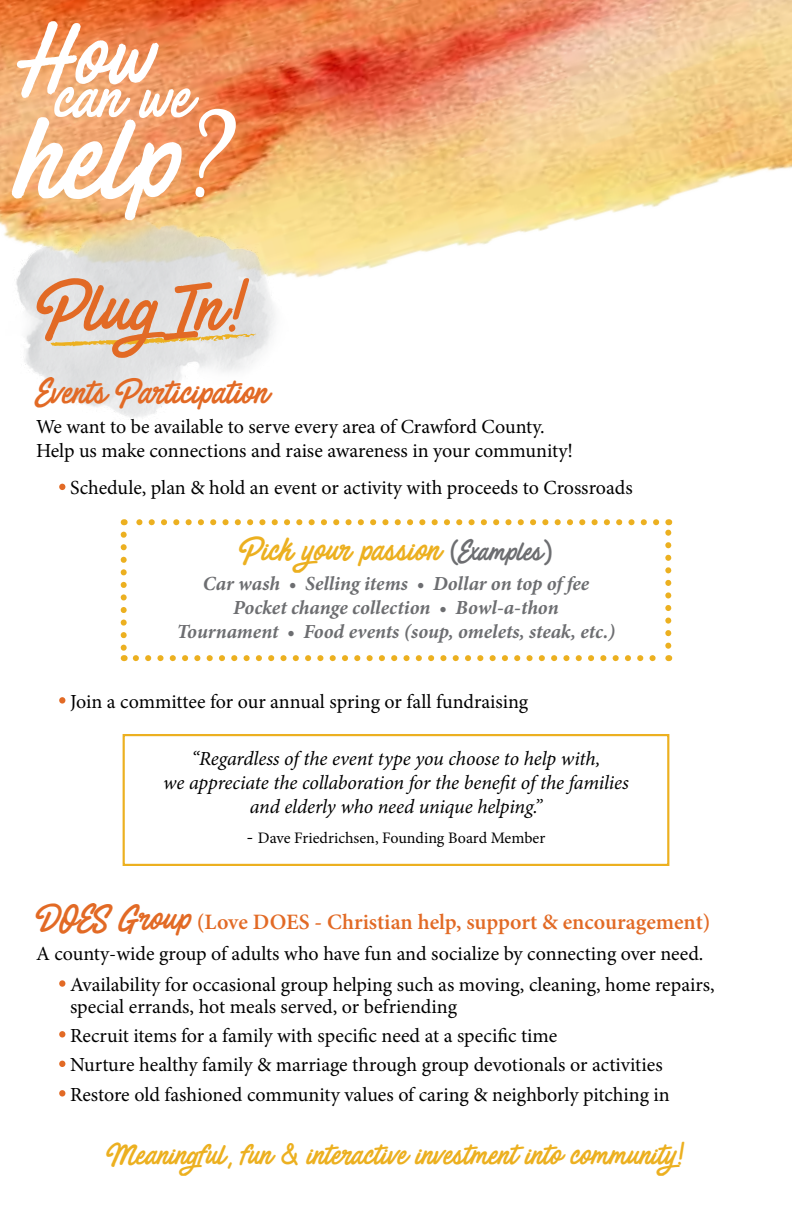
<style>
.page{position:relative;width:792px;height:1224px;background:#fff}
.page>*{position:absolute;margin:0;border:0;box-sizing:border-box;transform-origin:0 0}
.t1{font:114.6px "Painted Paradise";color:#fff}
.t2{font:83px "Painted Paradise";color:#fff}
.t3{font:65.8px "Painted Paradise";color:#e26a25}
.t4{font:57.8px "Painted Paradise";color:#fff}
.t5{font:32px "Painted Paradise";color:#e26a25}
.t6{font:30.2px "Painted Paradise";color:#ecb020}
.t7{font:28px "Painted Paradise";color:#ecb020}
.t8{font:600 22px "Minion Pro";letter-spacing:-.005em;color:#e26a25}
.t9{font:20px/24px "Minion Pro";color:#000}
.t10{font:italic 20px/24px "Minion Pro";letter-spacing:-.01em;color:#000;text-align:center}
.t11{font:italic 700 20px/24px "Minion Pro";letter-spacing:-.005em;color:#6d6e71;text-align:center}
.t12{font:16px "Minion Pro";color:#000}
.s1{font-family:"Black Jack"}
.s2{font-family:"Comic Sans MS";font-style:italic}
.s3{font-family:"Comic Sans MS";font-size:26px;color:#6d6e71}
.s4{font-size:26px;color:#6d6e71}
.s5{font-style:italic;font-size:20px}
.s6{font-family:"Painted Paradise";font-weight:400;font-size:32px}
.s7{font-family:"Comic Sans MS"}
</style>
<div class="page">
<svg style="left:136px;top:655px;width:520px;height:6px"></svg>
<svg style="left:121px;top:535px;width:6px;height:126px"></svg>
<svg style="left:665px;top:519px;width:6px;height:127px"></svg>
<svg style="left:124px;top:519px;width:532px;height:6px"></svg>
<img style="left:0;top:0;width:792px;height:277px">
<svg style="left:59px;top:484px;width:6px;height:6px"></svg>
<div style="left:59px;top:697px;width:6px;height:7px;background:#e26a25;border-radius:50%"></div>
<div style="left:123px;top:734px;width:546px;height:132px;border:2px solid #ecb020"></div>
<div style="left:59px;top:980px;width:6px;height:7px;background:#e26a25;border-radius:50%"></div>
<svg style="left:59px;top:1061px;width:6px;height:6px"></svg>
<div style="left:59px;top:1031px;width:6px;height:7px;background:#e26a25;border-radius:50%"></div>
<div style="left:59px;top:1090px;width:6px;height:7px;background:#e26a25;border-radius:50%"></div>
<img style="left:0;top:198px;width:302px;height:220px">
<svg style="left:50px;top:334px;width:206px;height:13px;background:#e4d5b0"></svg>
<h2 class="t2" style="left:21px;top:14px;width:137px">How</h2>
<h3 class="t4" style="left:54px;top:69px;width:139px">can we</h3>
<h1 class="t1" style="left:17px;top:103px;width:224px">help<span class="s1">?</span></h1>
<h3 class="t3" style="left:38px;top:275px;width:230px">Plug In<span class="s2">!</span></h3>
<h3 class="t5" style="left:36px;top:376px;width:234px">Events Participation</h3>
<p class="t9" style="left:36px;top:415px;width:539px">We want to be available to serve every area of Crawford County.<br>Help us make connections and raise awareness in your community!</p>
<p class="t9" style="left:70px;top:476px;width:564px">Schedule, plan &amp; hold an event or activity with proceeds to Crossroads</p>
<h3 class="t6" style="left:240px;top:535px;width:314px">Pick your passion <span class="s3">(</span><span class="s4">Examples</span><span class="s3">)</span></h3>
<p class="t11" style="left:177px;top:571px;width:440px">Car wash • Selling items • Dollar on top of fee<br>Pocket change collection • Bowl-a-thon<br>Tournament • Food events (soup, omelets, steak, etc.)</p>
<p class="t9" style="left:70px;top:689px;width:460px">Join a committee for our annual spring or fall fundraising</p>
<p class="t10" style="left:163px;top:746px;width:467px">“Regardless of the event type you choose to help with,<br>we appreciate the collaboration for the benefit of the families and elderly who need unique helping.”</p>
<p class="t12" style="left:247px;top:827px;width:300px"><span class="s5">-</span> Dave Friedrichsen, Founding Board Member</p>
<p class="t8" style="left:36px;top:907px;width:676px"><span class="s6">DOES Group</span> (Love DOES - Christian help, support &amp; encouragement)</p>
<p class="t9" style="left:70px;top:938px;width:646px;line-height:30.8px;text-indent:-34px">A county-wide group of adults who have fun and socialize by connecting over need.<br>Availability for occasional group helping such as moving, cleaning, home repairs,</p>
<p class="t9" style="left:70px;top:995px;width:389px">special errands, hot meals served, or befriending</p>
<p class="t9" style="left:70px;top:1053px;width:594px">Nurture healthy family &amp; marriage through group devotionals or activities</p>
<p class="t9" style="left:70px;top:1023px;width:489px">Recruit items for a family with specific need at a specific time</p>
<p class="t9" style="left:70px;top:1082px;width:601px">Restore old fashioned community values of caring &amp; neighborly pitching in</p>
<h3 class="t7" style="left:109px;top:1141px;width:582px">Meaningful<span class="s7">,</span> fun <span class="s7">&amp;</span> interactive investment into community<span class="s2">!</span></h3>
</div>
